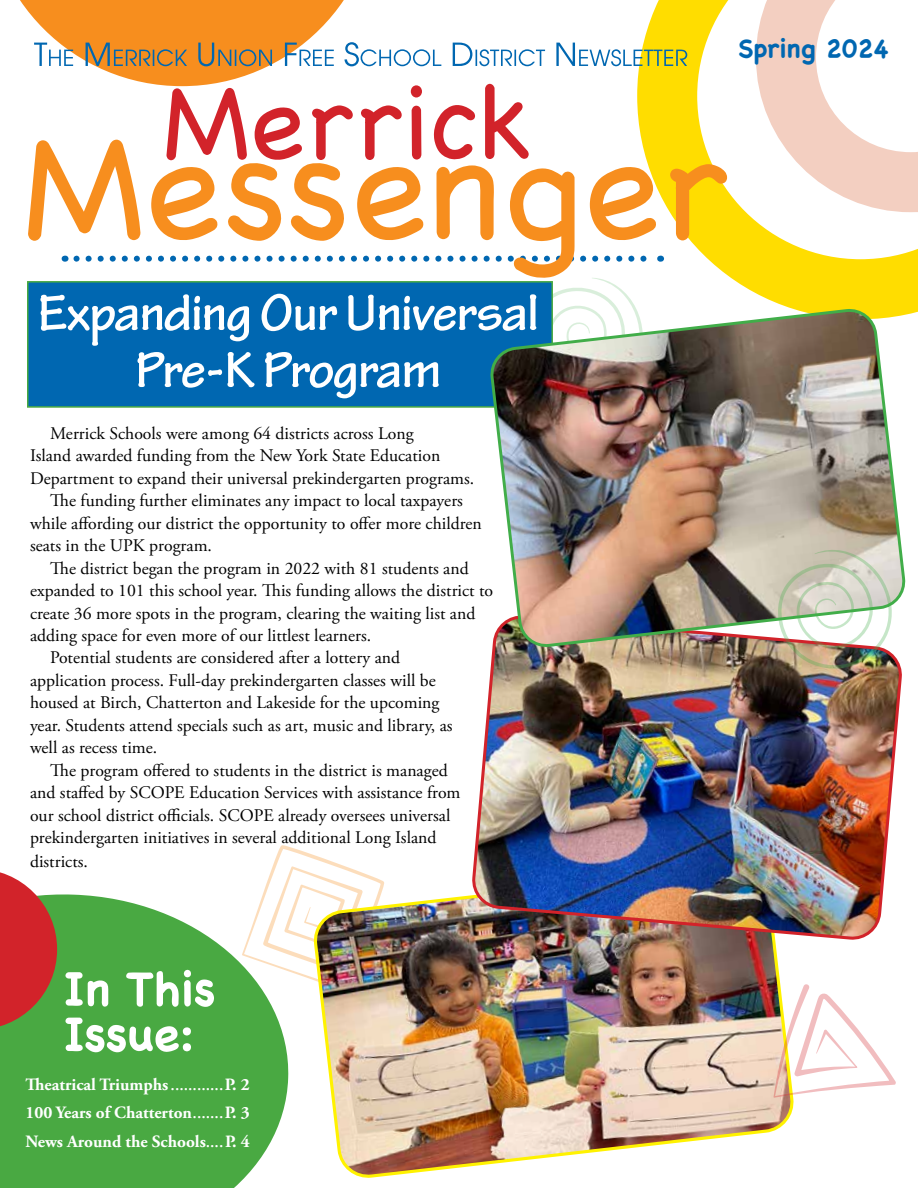
<style>
.page{position:relative;width:918px;height:1188px;background:#fff}
.page>*{position:absolute;margin:0;border:0;box-sizing:border-box;transform-origin:0 0}
.t1{font:700 54px/57px "Tekton Pro";letter-spacing:-.02em;color:#fff;text-align:center}
.t2{font:700 25.95px "Chalkboard";color:#0067b1}
.t3{font:17.7px "Adobe Garamond Pro";color:#000}
.t4{font:700 17.25px/28.5px "Adobe Garamond Pro";color:#fff;text-align:justify}
.s1{font-weight:600}
</style>
<div class="page">
<svg style="left:553px;top:278px;width:83px;height:31px"></svg>
<svg style="left:264px;top:845px;width:77px;height:135px"></svg>
<img style="left:314px;top:865px;width:480px;height:313px">
<svg style="left:687px;top:0;width:231px;height:315px"></svg>
<svg style="left:756px;top:0;width:162px;height:212px"></svg>
<svg style="left:20px;top:0;width:667px;height:140px"></svg>
<svg style="left:28px;top:140px;width:699px;height:138px"></svg>
<svg style="left:0;top:890px;width:292px;height:298px;fill:#49a942"></svg>
<svg style="left:0;top:872px;width:57px;height:158px;background:#bb5042"></svg>
<svg style="left:65px;top:1018px;width:126px;height:34px"></svg>
<svg style="left:65px;top:970px;width:149px;height:37px"></svg>
<img style="left:469px;top:647px;width:433px;height:296px">
<div style="left:27px;top:281px;width:526px;height:127px;background:#0067b1;border:2px solid #49a942"></div>
<img style="left:490px;top:309px;width:415px;height:338px">
<svg style="left:774px;top:983px;width:122px;height:115px"></svg>
<img style="left:776px;top:546px;width:126px;height:126px">
<h1 class="t1" style="left:38px;top:285px;width:502px">Expanding Our Universal<br>Pre-K Program</h1>
<p class="t3" style="left:50px;top:422px;width:365px">Merrick Schools were among 64 districts across Long</p>
<p class="t3" style="left:30px;top:445px;width:412px">Island awarded funding from the New York State Education</p>
<p class="t3" style="left:30px;top:467px;width:446px">Department to expand their universal prekindergarten programs.</p>
<p class="t3" style="left:50px;top:490px;width:414px">The funding further eliminates any impact to local taxpayers</p>
<p class="t3" style="left:30px;top:512px;width:453px">while affording our district the opportunity to offer more children</p>
<p class="t3" style="left:30px;top:535px;width:184px">seats in the UPK program.</p>
<p class="t3" style="left:50px;top:557px;width:420px">The district began the program in 2022 with 81 students and</p>
<p class="t3" style="left:30px;top:580px;width:465px">expanded to 101 this school year. This funding allows the district to</p>
<p class="t3" style="left:30px;top:602px;width:447px">create 36 more spots in the program, clearing the waiting list and</p>
<p class="t3" style="left:30px;top:625px;width:343px">adding space for even more of our littlest learners.</p>
<p class="t3" style="left:50px;top:647px;width:352px">Potential students are considered after a lottery and</p>
<p class="t3" style="left:30px;top:670px;width:407px">application process. Full-day prekindergarten classes will be</p>
<p class="t3" style="left:30px;top:692px;width:411px">housed at Birch, Chatterton and Lakeside for the upcoming</p>
<p class="t3" style="left:30px;top:715px;width:424px">year. Students attend specials such as art, music and library, as</p>
<p class="t3" style="left:30px;top:737px;width:129px">well as recess time.</p>
<p class="t3" style="left:50px;top:760px;width:399px">The program offered to students in the district is managed</p>
<p class="t3" style="left:30px;top:782px;width:432px">and staffed by SCOPE Education Services with assistance from</p>
<p class="t3" style="left:30px;top:805px;width:422px">our school district officials. SCOPE already oversees universal</p>
<p class="t3" style="left:30px;top:827px;width:408px">prekindergarten initiatives in several additional Long Island</p>
<p class="t3" style="left:30px;top:851px;width:59px">districts.</p>
<p class="t4" style="left:26px;top:1070px;width:226px">Theatrical Triumphs<span class="s1">............</span>P. 2<br>100 Years of Chatterton<span class="s1">.......</span>P. 3<br>News Around the Schools<span class="s1">....</span>P. 4</p>
<h2 class="t2" style="left:738px;top:33px;width:153px">Spring 2024</h2>
</div>
